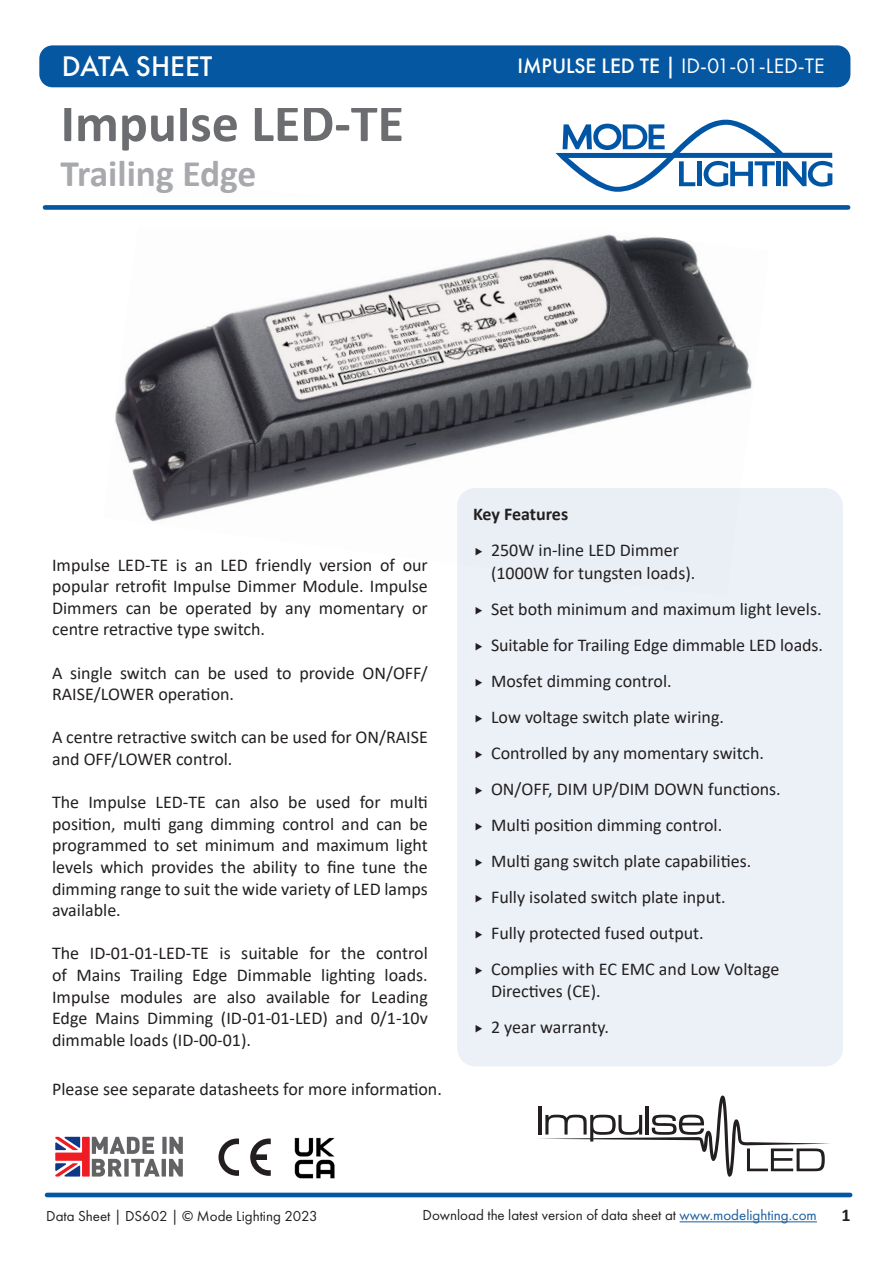
<style>
.page{position:relative;width:893px;height:1263px;background:#fff}
.page>*{position:absolute;margin:0;border:0;box-sizing:border-box;transform-origin:0 0}
.t1{font:700 54px "Calibri";color:#6c6d70}
.t2{font:700 37.5px "Calibri";color:#a8a9ad}
.t3{font:500 29.4px "Futura PT";color:#fff}
.t4{font:21.75px "Futura PT";color:#fff}
.t5{font:600 19.5px "Futura PT";color:#fff}
.t6{font:18px/21.6px "Calibri";color:#231f20}
.Eco{font:700 18px "Calibri";letter-spacing:-.01em;color:#231f20}
.t7{font:800 16.5px "Futura PT";color:#fff}
.t8{font:15px "Futura PT";color:#231f20}
.s1{font-weight:500}
.s2{color:#175d9e}
</style>
<div class="page">
<img style="left:115px;top:234px;width:637px;height:288px">
<svg style="left:538px;top:1095px;width:292px;height:82px"></svg>
<div style="left:457px;top:488px;width:386px;height:578px;background:#ebf1f7;border-radius:18px"></div>
<svg style="left:555px;top:120px;width:277px;height:72px"></svg>
<div style="left:162px;top:1137px;width:5px;height:17px;background:#636366"></div>
<svg style="left:55px;top:1137px;width:105px;height:39px"></svg>
<hr style="left:162px;top:1159px;width:4px;height:17px;background:#636366">
<svg style="left:169px;top:1137px;width:14px;height:39px"></svg>
<hr style="left:680px;top:1221px;width:137px;height:1px;background:#175d9e">
<img style="left:295px;top:1138px;width:40px;height:40px">
<svg style="left:250px;top:1138px;width:21px;height:38px"></svg>
<svg style="left:218px;top:1138px;width:21px;height:38px"></svg>
<div style="left:39px;top:45px;width:811px;height:42px;background:#0557a2;border-radius:13px"></div>
<div style="left:45px;top:205px;width:803px;height:5px;background:#0557a2"></div>
<hr style="left:47px;top:1193px;width:803px;height:4px;background:#0557a2">
<p class="t5" style="left:65px;top:50px;width:104px">DATA SHEET</p>
<p class="t5" style="left:572px;top:50px;width:259px">Impulse LED | ID-01-01-LED-TE</p>
<p class="t3" style="left:62px;top:49px;width:152px">DATA SHEET</p>
<p class="t4" style="left:517px;top:53px;width:309px"><span class="s1">IMPULSE LED TE |</span> ID-01-01-LED-TE</p>
<p class="t7" style="left:64px;top:54px;width:90px">DATA SHEET</p>
<p class="t7" style="left:646px;top:54px;width:206px">Impulse LED | ID-01-01-LED</p>
<p class="t1" style="left:61px;top:85px;width:345px">Impulse LED-TE</p>
<p class="t2" style="left:61px;top:147px;width:197px">Trailing Edge</p>
<p class="t6" style="left:52px;top:553px;width:377px;text-align:justify">Impulse LED-TE is an LED friendly version of our popular retrofit Impulse Dimmer Module. Impulse Dimmers can be operated by any momentary or centre retractive type switch.</p>
<p class="t6" style="left:52px;top:661px;width:377px">A single switch can be used to provide ON/OFF/<br>RAISE/LOWER operation.</p>
<p class="t6" style="left:52px;top:726px;width:377px">A centre retractive switch can be used for ON/RAISE and OFF/LOWER control.</p>
<p class="t6" style="left:52px;top:791px;width:377px;text-align:justify">The Impulse LED-TE can also be used for multi position, multi gang dimming control and can be programmed to set minimum and maximum light levels which provides the ability to fine tune the dimming range to suit the wide variety of LED lamps available.</p>
<p class="t6" style="left:52px;top:942px;width:377px;text-align:justify">The ID-01-01-LED-TE is suitable for the control of Mains Trailing Edge Dimmable lighting loads.<br>Impulse modules are also available for Leading Edge Mains Dimming (ID-01-01-LED) and 0/1-10v dimmable loads (ID-00-01).</p>
<p class="t6" style="left:52px;top:1077px;width:391px">Please see separate datasheets for more information.</p>
<p class="Eco" style="left:473px;top:501px;width:97px">Key Features</p>
<p class="t6" style="left:491px;top:538px;width:206px;line-height:22.5px">250W in-line LED Dimmer (1000W for tungsten loads).</p>
<p class="t6" style="left:491px;top:597px;width:332px">Set both minimum and maximum light levels.</p>
<p class="t6" style="left:491px;top:633px;width:333px">Suitable for Trailing Edge dimmable LED loads.</p>
<p class="t6" style="left:491px;top:669px;width:182px">Mosfet dimming control.</p>
<p class="t6" style="left:491px;top:705px;width:234px">Low voltage switch plate wiring.</p>
<p class="t6" style="left:491px;top:741px;width:275px">Controlled by any momentary switch.</p>
<p class="t6" style="left:491px;top:777px;width:291px">ON/OFF, DIM UP/DIM DOWN functions.</p>
<p class="t6" style="left:491px;top:813px;width:233px">Multi position dimming control.</p>
<p class="t6" style="left:491px;top:849px;width:262px">Multi gang switch plate capabilities.</p>
<p class="t6" style="left:491px;top:885px;width:236px">Fully isolated switch plate input.</p>
<p class="t6" style="left:491px;top:921px;width:214px">Fully protected fused output.</p>
<p class="t6" style="left:491px;top:957px;width:290px;line-height:22.5px">Complies with EC EMC and Low Voltage<br>Directives (CE).</p>
<p class="t6" style="left:491px;top:1016px;width:119px">2 year warranty.</p>
<p class="t8" style="left:46px;top:1207px;width:273px">Data Sheet | DS602 | © Mode Lighting 2023</p>
<p class="t8" style="left:423px;top:1206px;width:396px">Download the latest version of data sheet at <span class="s2">www.modelighting.com</span></p>
<p class="Eco" style="left:841px;top:1202px;width:11px">1</p>
</div>
